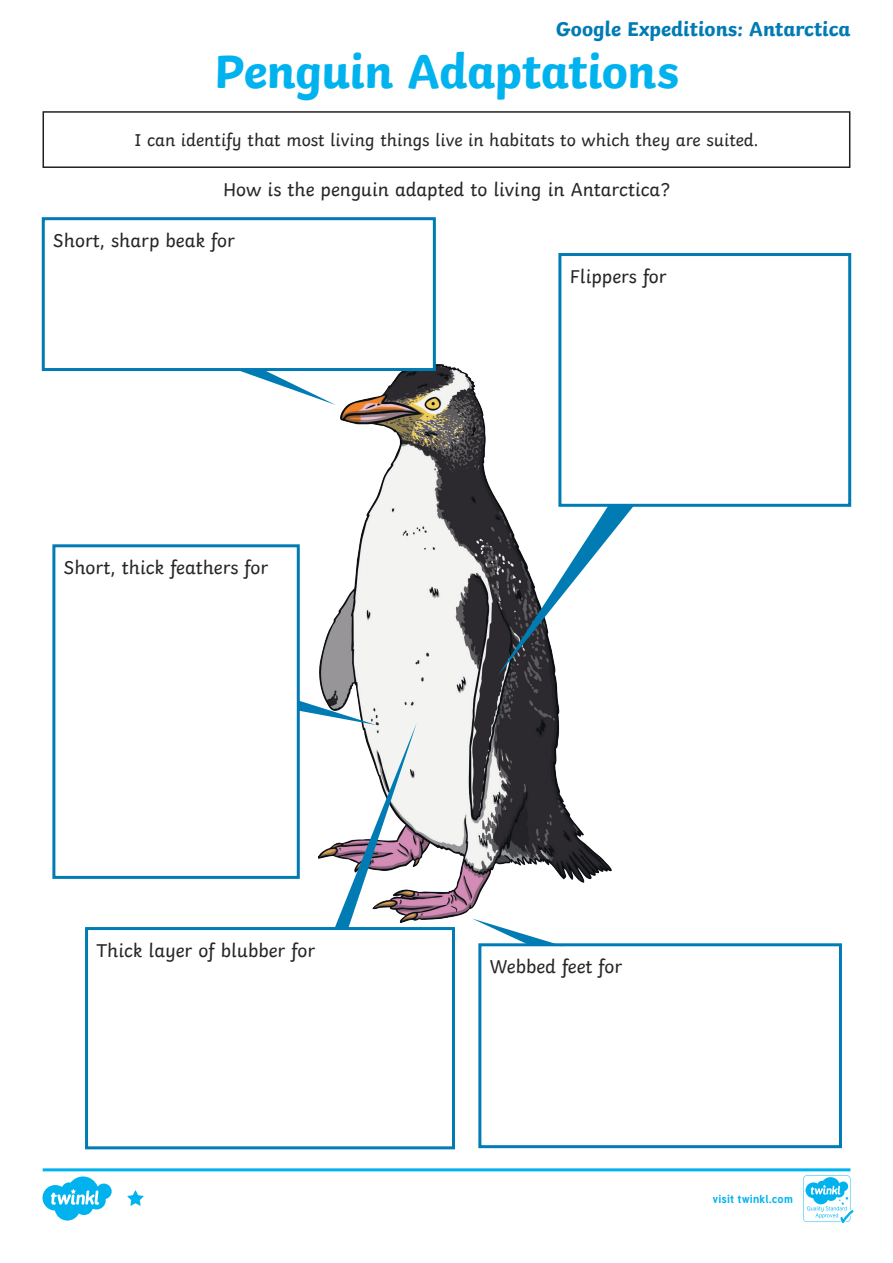
<style>
.page{position:relative;width:893px;height:1263px;background:#fff}
.page>*{position:absolute;margin:0;border:0;box-sizing:border-box;transform-origin:0 0}
.t1{font:700 49.5px "Twinkl";letter-spacing:-.01em;color:#00b3ef}
.t2{font:700 21px "Twinkl";color:#007bb3}
.t3{font:19.5px "Twinkl";color:#282526}
.t4{font:18px "Twinkl";color:#282526}
.t5{font:700 11.4px "Tuffy";letter-spacing:.015em;color:#00b3ef}
</style>
<div class="page">
<img style="left:319px;top:364px;width:293px;height:557px">
<svg style="left:240px;top:371px;width:96px;height:34px"></svg>
<div style="left:478px;top:943px;width:364px;height:205px;border:3px solid #007bb3"></div>
<div style="left:43px;top:219px;width:391px;height:150px;background:#fff"></div>
<div style="left:42px;top:217px;width:394px;height:154px;border:3px solid #007bb3"></div>
<div style="left:560px;top:254px;width:290px;height:251px;background:#fff"></div>
<div style="left:558px;top:253px;width:293px;height:254px;border:3px solid #007bb3"></div>
<svg style="left:497px;top:506px;width:137px;height:170px"></svg>
<svg style="left:472px;top:918px;width:91px;height:28px"></svg>
<svg style="left:300px;top:689px;width:117px;height:238px"></svg>
<div style="left:43px;top:111px;width:807px;height:57px;border:2px solid #231f20"></div>
<div style="left:85px;top:927px;width:370px;height:222px;border:3px solid #007bb3"></div>
<div style="left:52px;top:544px;width:248px;height:335px;border:3px solid #007bb3"></div>
<svg style="left:43px;top:1168px;width:810px;height:55px"></svg>
<p class="t2" style="left:556px;top:16px;width:296px">Google Expeditions: Antarctica</p>
<h1 class="t1" style="left:214px;top:41px;width:466px">Penguin Adaptations</h1>
<p class="t4" style="left:134px;top:128px;width:625px">I can identify that most living things live in habitats to which they are suited.</p>
<p class="t3" style="left:223px;top:177px;width:448px">How is the penguin adapted to living in Antarctica?</p>
<p class="t3" style="left:53px;top:229px;width:183px">Short, sharp beak for</p>
<p class="t3" style="left:64px;top:556px;width:206px">Short, thick feathers for</p>
<p class="t3" style="left:97px;top:938px;width:220px">Thick layer of blubber for</p>
<p class="t3" style="left:570px;top:264px;width:98px">Flippers for</p>
<p class="t3" style="left:490px;top:955px;width:134px">Webbed feet for</p>
<p class="t5" style="left:712px;top:1190px;width:82px">visit twinkl.com</p>
</div>
